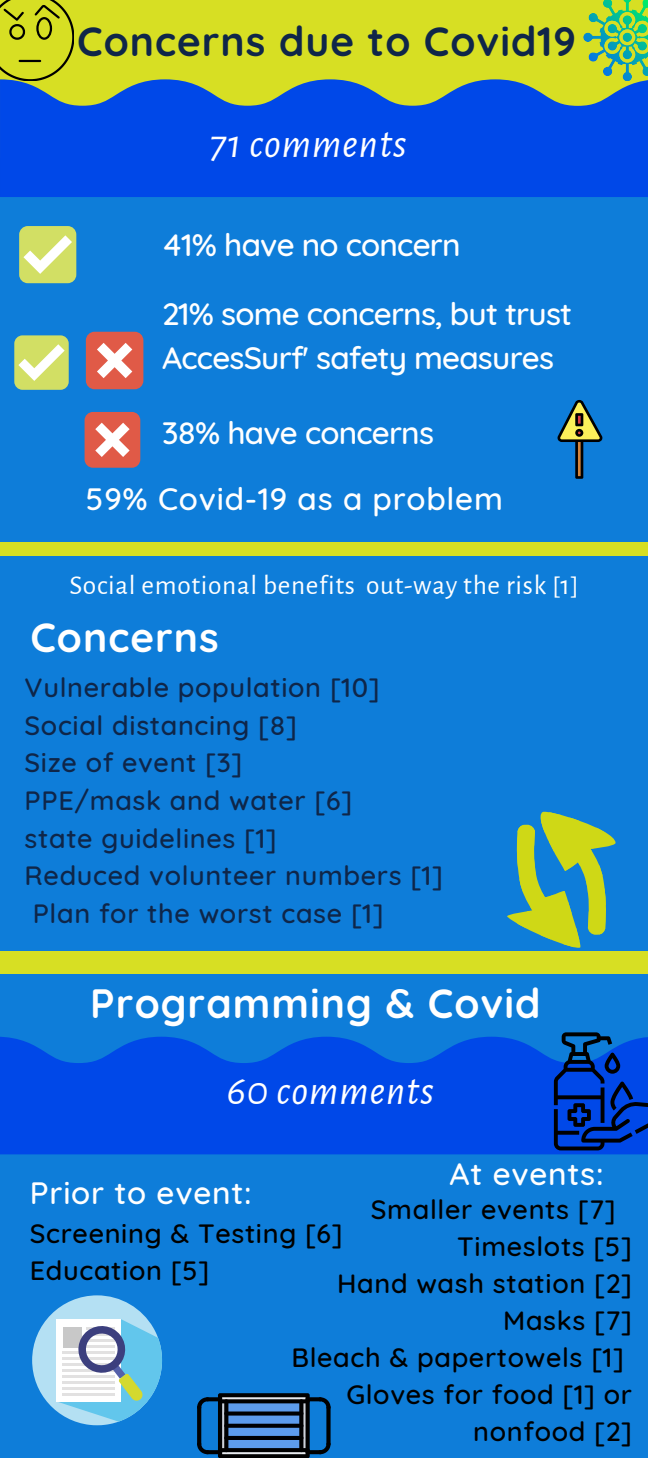
<style>
.page{position:relative;width:648px;height:1458px;background:#d7df23}
.page>*{position:absolute;margin:0;border:0;box-sizing:border-box;transform-origin:0 0}
.t1{font:700 40.73px "Quicksand";letter-spacing:.025em;color:#fff}
.t2{font:700 40.73px "Quicksand";letter-spacing:.025em;color:#0f2649}
.t3{font:italic 40.73px "Alegreya Sans";letter-spacing:.025em;color:#fff}
.t4{font:500 31.5px/68.9px "Quicksand";letter-spacing:-.025em;color:#fff}
.t5{font:500 31.5px "Quicksand";letter-spacing:.025em;color:#fff}
.t6{font:27.45px "Alegreya Sans";letter-spacing:.025em;color:#fff}
.t7{font:500 27px "Quicksand";letter-spacing:.025em;color:#0f2649}
.t8{font:500 27px/37.4px "Quicksand";letter-spacing:.025em;color:#000}
</style>
<div class="page">
<div style="left:0;top:158px;width:648px;height:383px;background:#0e7dd9"></div>
<svg style="left:0;top:0;width:74px;height:79px"></svg>
<hr style="left:20px;top:60px;width:20px;height:2px;background:#000">
<svg style="left:588px;top:12px;width:60px;height:67px"></svg>
<div style="left:19px;top:226px;width:57px;height:57px;background:#d2df64;border-radius:9px"></div>
<svg style="left:23px;top:235px;width:49px;height:39px"></svg>
<div style="left:85px;top:412px;width:55px;height:56px;background:#e05a47;border-radius:8px"></div>
<svg style="left:95px;top:423px;width:35px;height:34px"></svg>
<div style="left:14px;top:335px;width:54px;height:54px;background:#d2df64;border-radius:8px"></div>
<svg style="left:18px;top:344px;width:47px;height:37px"></svg>
<div style="left:86px;top:332px;width:57px;height:57px;background:#e05a47;border-radius:9px"></div>
<svg style="left:97px;top:343px;width:35px;height:35px"></svg>
<svg style="left:557px;top:400px;width:46px;height:79px"></svg>
<div style="left:0;top:556px;width:648px;height:395px;background:#0e7dd9"></div>
<svg style="left:0;top:79px;width:648px;height:118px;fill:#0048e8"></svg>
<div style="left:0;top:975px;width:648px;height:483px;background:#0e7dd9"></div>
<svg style="left:0;top:1037px;width:648px;height:117px;fill:#0048e8"></svg>
<svg style="left:507px;top:811px;width:109px;height:137px"></svg>
<svg style="left:32px;top:1295px;width:130px;height:130px"></svg>
<svg style="left:554px;top:1032px;width:94px;height:118px"></svg>
<svg style="left:218px;top:1393px;width:92px;height:65px"></svg>
<hr style="left:218px;top:1448px;width:10px;height:4px;background:#000;border-radius:2px">
<hr style="left:299px;top:1448px;width:11px;height:4px;background:#000;border-radius:2px">
<svg style="left:218px;top:1399px;width:10px;height:4px"></svg>
<svg style="left:299px;top:1399px;width:11px;height:4px"></svg>
<svg style="left:224px;top:1412px;width:79px;height:4px"></svg>
<svg style="left:224px;top:1424px;width:79px;height:4px"></svg>
<hr style="left:224px;top:1436px;width:79px;height:4px;background:#000;border-radius:2px">
<svg style="left:197px;top:1397px;width:13px;height:12px"></svg>
<svg style="left:205px;top:1397px;width:17px;height:4px"></svg>
<svg style="left:197px;top:1442px;width:9px;height:12px"></svg>
<svg style="left:205px;top:1450px;width:17px;height:4px"></svg>
<svg style="left:197px;top:1405px;width:4px;height:41px"></svg>
<svg style="left:318px;top:1397px;width:12px;height:9px"></svg>
<svg style="left:306px;top:1397px;width:16px;height:4px"></svg>
<svg style="left:321px;top:1445px;width:9px;height:9px"></svg>
<svg style="left:306px;top:1450px;width:16px;height:4px"></svg>
<svg style="left:326px;top:1405px;width:4px;height:41px"></svg>
<h1 class="t2" style="left:77px;top:15px;width:500px">Concerns due to Covid19</h1>
<h1 class="t3" style="left:209px;top:124px;width:199px">71 comments</h1>
<p class="t4" style="left:162px;top:210px;width:412px">41% have no concern<br>21% some concerns, but trust</p>
<p class="t4" style="left:162px;top:323px;width:393px">AccesSurf' safety measures</p>
<p class="t4" style="left:162px;top:398px;width:273px">38% have concerns</p>
<p class="t5" style="left:86px;top:478px;width:419px">59% Covid-19 as a problem</p>
<p class="t6" style="left:69px;top:572px;width:511px">Social emotional benefits out-way the risk [1]</p>
<h1 class="t1" style="left:30px;top:611px;width:190px">Concerns</h1>
<p class="t7" style="left:25px;top:670px;width:357px">Vulnerable population [10]</p>
<p class="t7" style="left:25px;top:708px;width:274px">Social distancing [8]</p>
<p class="t7" style="left:25px;top:745px;width:219px">Size of event [3]</p>
<p class="t7" style="left:25px;top:783px;width:329px">PPE/mask and water [6]</p>
<p class="t7" style="left:25px;top:821px;width:254px">state guidelines [1]</p>
<p class="t7" style="left:25px;top:858px;width:420px">Reduced volunteer numbers [1]</p>
<p class="t7" style="left:33px;top:896px;width:352px">Plan for the worst case [1]</p>
<h1 class="t1" style="left:90px;top:977px;width:452px">Programming &amp; Covid</h1>
<h1 class="t3" style="left:227px;top:1071px;width:208px">60 comments</h1>
<p class="t5" style="left:449px;top:1153px;width:156px">At events:</p>
<p class="t5" style="left:30px;top:1173px;width:223px">Prior to event:</p>
<p class="t8" style="left:30px;top:1214px;width:314px">Screening &amp; Testing [6]<br>Education [5]</p>
<p class="t8" style="left:371px;top:1190px;width:246px">Smaller events [7]</p>
<p class="t8" style="left:457px;top:1227px;width:176px">Timeslots [5]</p>
<p class="t8" style="left:337px;top:1264px;width:297px">Hand wash station [2]</p>
<p class="t8" style="left:503px;top:1301px;width:130px">Masks [7]</p>
<p class="t8" style="left:291px;top:1338px;width:334px">Bleach &amp; papertowels [1]</p>
<p class="t8" style="left:346px;top:1376px;width:287px">Gloves for food [1] or</p>
<p class="t8" style="left:473px;top:1413px;width:160px">nonfood [2]</p>
</div>
